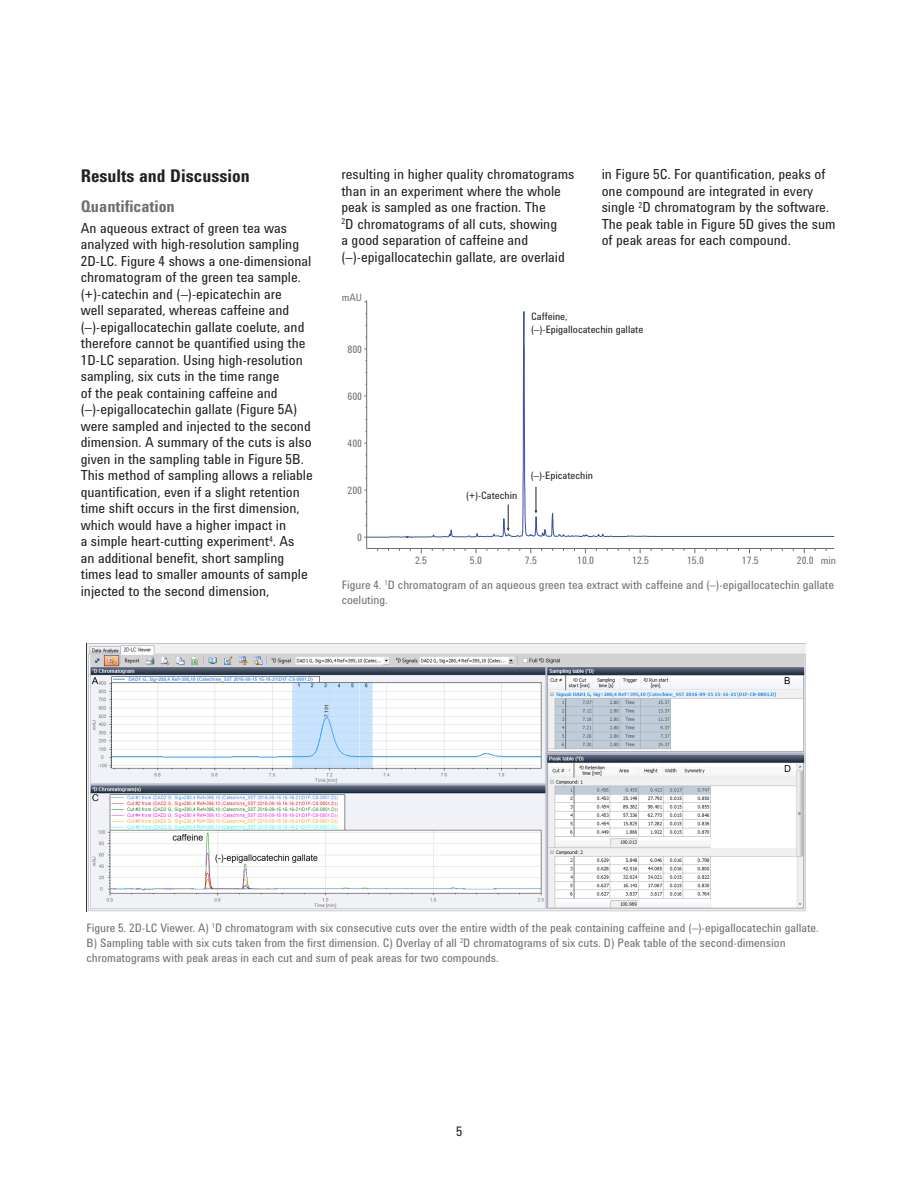
<style>
.page{position:relative;width:918px;height:1188px;background:#fff}
.page>*{position:absolute;margin:0;border:0;box-sizing:border-box;transform-origin:0 0}
.Subhead_1{font:700 18px "Agilent Condensed CFF";color:#231f20}
.Subhead_2{font:700 16.5px "Agilent Condensed CFF";color:#6d6f71}
.Body_copy{font:14.25px/16.5px "Agilent Condensed CFF";color:#231f20}
.t1{font:13.5px "Agilent Condensed CFF";color:#231f20}
.t2{font:12px/15px "Agilent Condensed CFF";color:#6d6f71}
.t3{font:10.5px/12.6px "Agilent Condensed CFF";color:#231f20}
.t4{font:10.5px "Agilent Condensed CFF";color:#6d6f71}
</style>
<div class="page">
<hr style="left:366px;top:300px;width:1px;height:248px;background:#6d6f71">
<svg style="left:366px;top:304px;width:469px;height:250px"></svg>
<svg style="left:534px;top:487px;width:3px;height:27px"></svg>
<svg style="left:507px;top:504px;width:3px;height:27px"></svg>
<img style="left:86px;top:644px;width:719px;height:267px">
<p class="Subhead_1" style="left:81px;top:162px;width:170px">Results and Discussion</p>
<p class="Subhead_2" style="left:81px;top:194px;width:96px">Quantification</p>
<p class="Body_copy" style="left:81px;top:219px;width:234px">An aqueous extract of green tea was analyzed with high-resolution sampling 2D-LC. Figure 4 shows a one-dimensional chromatogram of the green tea sample. (+)-catechin and (–)-epicatechin are<br>well separated, whereas caffeine and (–)-epigallocatechin gallate coelute, and therefore cannot be quantified using the 1D-LC separation. Using high-resolution sampling, six cuts in the time range<br>of the peak containing caffeine and (–)-epigallocatechin gallate (Figure 5A) were sampled and injected to the second dimension. A summary of the cuts is also given in the sampling table in Figure 5B.<br>This method of sampling allows a reliable quantification, even if a slight retention time shift occurs in the first dimension, which would have a higher impact in<br>a simple heart-cutting experiment<sup>4</sup>. As<br>an additional benefit, short sampling times lead to smaller amounts of sample injected to the second dimension,</p>
<p class="Body_copy" style="left:341px;top:166px;width:235px">resulting in higher quality chromatograms than in an experiment where the whole peak is sampled as one fraction. The<br><sup>2</sup>D chromatograms of all cuts, showing<br>a good separation of caffeine and (–)-epigallocatechin gallate, are overlaid</p>
<p class="Body_copy" style="left:602px;top:166px;width:235px">in Figure 5C. For quantification, peaks of one compound are integrated in every single <sup>2</sup>D chromatogram by the software.<br>The peak table in Figure 5D gives the sum of peak areas for each compound.</p>
<p class="t4" style="left:342px;top:290px;width:22px">mAU</p>
<p class="t4" style="left:348px;top:341px;width:16px">800</p>
<p class="t4" style="left:348px;top:388px;width:16px">600</p>
<p class="t4" style="left:348px;top:435px;width:16px">400</p>
<p class="t4" style="left:348px;top:482px;width:16px">200</p>
<p class="t4" style="left:357px;top:529px;width:6px">0</p>
<p class="t3" style="left:531px;top:310px;width:114px">Caffeine, (–)-Epigallocatechin gallate</p>
<p class="t3" style="left:466px;top:489px;width:53px">(+)-Catechin</p>
<p class="t3" style="left:531px;top:469px;width:64px">(–)-Epicatechin</p>
<p class="t4" style="left:415px;top:552px;width:14px">2.5</p>
<p class="t4" style="left:470px;top:552px;width:14px">5.0</p>
<p class="t4" style="left:525px;top:552px;width:14px">7.5</p>
<p class="t4" style="left:577px;top:552px;width:18px">10.0</p>
<p class="t4" style="left:632px;top:552px;width:18px">12.5</p>
<p class="t4" style="left:687px;top:552px;width:18px">15.0</p>
<p class="t4" style="left:742px;top:552px;width:18px">17.5</p>
<p class="t4" style="left:797px;top:552px;width:41px">20.0 min</p>
<p class="t2" style="left:342px;top:577px;width:494px">Figure 4. <sup>1</sup>D chromatogram of an aqueous green tea extract with caffeine and (–)-epigallocatechin gallate coeluting.</p>
<p class="t2" style="left:86px;top:920px;width:734px">Figure 5. 2D-LC Viewer. A) <sup>1</sup>D chromatogram with six consecutive cuts over the entire width of the peak containing caffeine and (–)-epigallocatechin gallate.<br>B) Sampling table with six cuts taken from the first dimension. C) Overlay of all <sup>2</sup>D chromatograms of six cuts. D) Peak table of the second-dimension chromatograms with peak areas in each cut and sum of peak areas for two compounds.</p>
<p class="t1" style="left:456px;top:1122px;width:8px">5</p>
</div>
